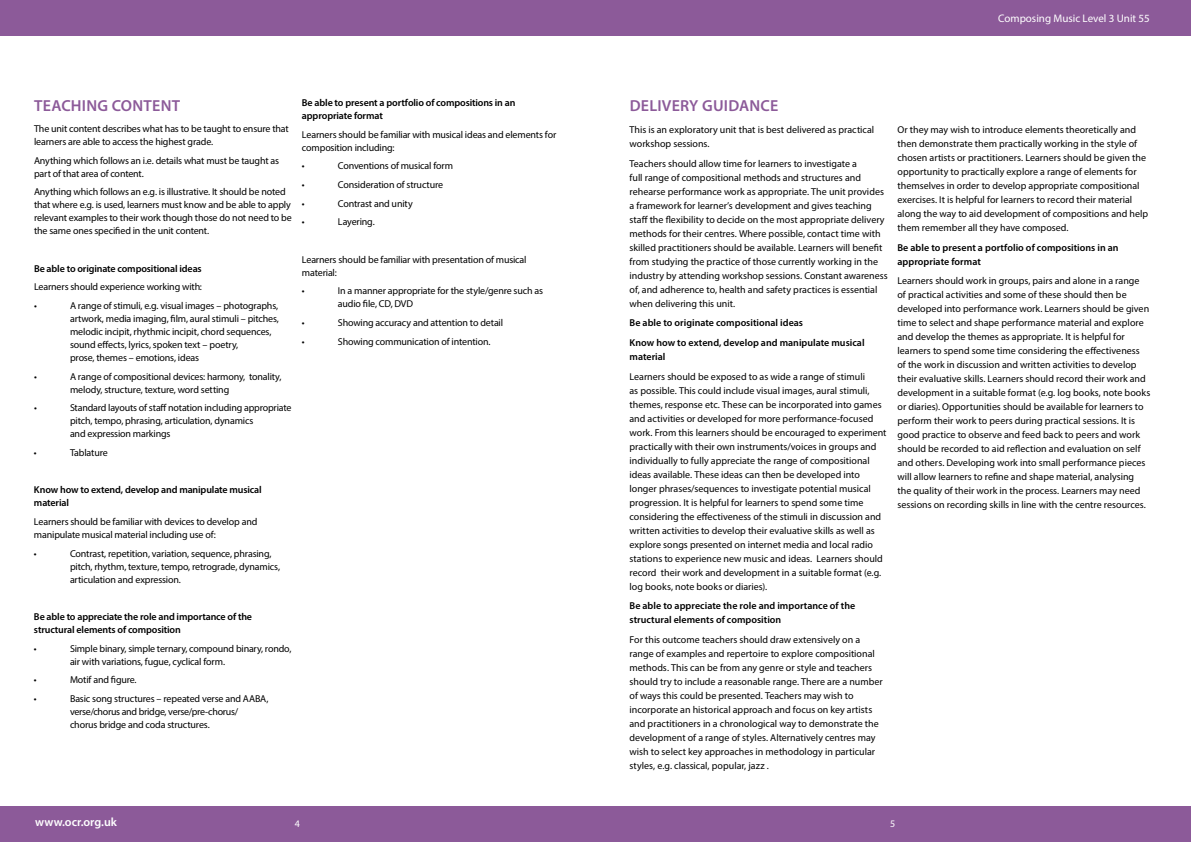
<style>
.page{position:relative;width:1191px;height:842px;background:#fff}
.page>*{position:absolute;margin:0;border:0;box-sizing:border-box;transform-origin:0 0}
.t1{font:600 16px "Myriad Pro";letter-spacing:.015em;color:#8c5a99}
.t2{font:600 12px "Myriad Pro";color:#fff}
.t3{font:11px "Myriad Pro";color:#fff}
.t4{font:10px/14px "Myriad Pro";letter-spacing:-.005em;color:#000}
.t5{font:600 10px/13px "Myriad Pro";letter-spacing:-.005em;color:#000}
.t6{font:10px "Myriad Pro";color:#fff}
</style>
<div class="page">
<div style="left:0;top:806px;width:595px;height:36px;background:#8c5a99"></div>
<div style="left:0;top:0;width:595px;height:36px;background:#8c5a99"></div>
<div style="left:595px;top:806px;width:596px;height:36px;background:#8c5a99"></div>
<div style="left:595px;top:0;width:596px;height:36px;background:#8c5a99"></div>
<h1 class="t1" style="left:34px;top:95px;width:145px">Teaching content</h1>
<p class="t4" style="left:34px;top:122px;width:256px;line-height:13px">The unit content describes what has to be taught to ensure that learners are able to access the highest grade.</p>
<p class="t4" style="left:34px;top:154px;width:246px;line-height:13px">Anything which follows an i.e. details what must be taught as part of that area of content.</p>
<p class="t4" style="left:34px;top:185px;width:259px;line-height:13px">Anything which follows an e.g. is illustrative. It should be noted that where e.g. is used, learners must know and be able to apply relevant examples to their work though those do not need to be the same ones specified in the unit content.</p>
<p class="t5" style="left:34px;top:262px;width:169px">Be able to originate compositional ideas</p>
<p class="t4" style="left:34px;top:277px;width:169px;line-height:18.7px">Learners should experience working with: •</p>
<p class="t4" style="left:70px;top:299px;width:210px;line-height:13px">A range of stimuli, e.g. visual images – photographs, artwork, media imaging, film, aural stimuli – pitches, melodic incipit, rhythmic incipit, chord sequences, sound effects, lyrics, spoken text – poetry,<br>prose, themes – emotions, ideas</p>
<p class="t4" style="left:34px;top:369px;width:4px">•</p>
<p class="t4" style="left:70px;top:370px;width:213px;line-height:13px">A range of compositional devices: harmony, tonality, melody, structure, texture, word setting</p>
<p class="t4" style="left:34px;top:401px;width:4px">•</p>
<p class="t4" style="left:70px;top:401px;width:223px;line-height:13px">Standard layouts of staff notation including appropriate pitch, tempo, phrasing, articulation, dynamics<br>and expression markings</p>
<p class="t4" style="left:34px;top:446px;width:4px">•</p>
<p class="t4" style="left:70px;top:446px;width:39px">Tablature</p>
<p class="t5" style="left:34px;top:483px;width:229px">Know how to extend, develop and manipulate musical material</p>
<p class="t4" style="left:34px;top:515px;width:225px;line-height:13px">Learners should be familiar with devices to develop and manipulate musical material including use of:</p>
<p class="t4" style="left:34px;top:546px;width:4px">•</p>
<p class="t4" style="left:70px;top:547px;width:212px;line-height:13px">Contrast, repetition, variation, sequence, phrasing, pitch, rhythm, texture, tempo, retrograde, dynamics, articulation and expression.</p>
<p class="t5" style="left:34px;top:610px;width:220px">Be able to appreciate the role and importance of the structural elements of composition</p>
<p class="t4" style="left:34px;top:641px;width:4px">•</p>
<p class="t4" style="left:70px;top:642px;width:223px;line-height:13px">Simple binary, simple ternary, compound binary, rondo, air with variations, fugue, cyclical form.</p>
<p class="t4" style="left:34px;top:673px;width:4px">•</p>
<p class="t4" style="left:70px;top:673px;width:68px">Motif and figure.</p>
<p class="t4" style="left:34px;top:692px;width:4px">•</p>
<p class="t4" style="left:70px;top:692px;width:200px;line-height:13px">Basic song structures – repeated verse and AABA, verse/chorus and bridge, verse/pre-chorus/<br>chorus bridge and coda structures.</p>
<p class="t5" style="left:302px;top:96px;width:215px">Be able to present a portfolio of compositions in an appropriate format</p>
<p class="t4" style="left:302px;top:128px;width:256px;line-height:13px">Learners should be familiar with musical ideas and elements for composition including:</p>
<p class="t4" style="left:302px;top:159px;width:4px">•</p>
<p class="t4" style="left:338px;top:159px;width:117px">Conventions of musical form</p>
<p class="t4" style="left:302px;top:178px;width:4px">•</p>
<p class="t4" style="left:338px;top:178px;width:107px">Consideration of structure</p>
<p class="t4" style="left:302px;top:196px;width:4px">•</p>
<p class="t4" style="left:338px;top:196px;width:76px">Contrast and unity</p>
<p class="t4" style="left:302px;top:215px;width:4px">•</p>
<p class="t4" style="left:338px;top:215px;width:38px">Layering.</p>
<p class="t4" style="left:302px;top:253px;width:226px;line-height:13px">Learners should be familiar with presentation of musical material:</p>
<p class="t4" style="left:302px;top:284px;width:4px">•</p>
<p class="t4" style="left:338px;top:284px;width:206px;line-height:13px">In a manner appropriate for the style/genre such as audio file, CD, DVD</p>
<p class="t4" style="left:302px;top:316px;width:4px">•</p>
<p class="t4" style="left:338px;top:316px;width:167px">Showing accuracy and attention to detail</p>
<p class="t4" style="left:302px;top:334px;width:4px">•</p>
<p class="t4" style="left:338px;top:334px;width:154px">Showing communication of intention.</p>
<p class="t3" style="left:998px;top:11px;width:153px">Composing Music Level 3 Unit 55</p>
<h1 class="t1" style="left:629px;top:95px;width:141px">Delivery guidance</h1>
<p class="t4" style="left:629px;top:122px;width:246px">This is an exploratory unit that is best delivered as practical workshop sessions.</p>
<p class="t4" style="left:629px;top:156px;width:260px">Teachers should allow time for learners to investigate a<br>full range of compositional methods and structures and rehearse performance work as appropriate. The unit provides a framework for learner’s development and gives teaching staff the flexibility to decide on the most appropriate delivery methods for their centres. Where possible, contact time with skilled practitioners should be available. Learners will benefit from studying the practice of those currently working in the industry by attending workshop sessions. Constant awareness of, and adherence to, health and safety practices is essential when delivering this unit.</p>
<p class="t5" style="left:629px;top:313px;width:237px;line-height:19.7px">Be able to originate compositional ideas<br>Know how to extend, develop and manipulate musical</p>
<p class="t5" style="left:629px;top:350px;width:38px">material</p>
<p class="t4" style="left:629px;top:369px;width:259px">Learners should be exposed to as wide a range of stimuli<br>as possible. This could include visual images, aural stimuli, themes, response etc. These can be incorporated into games and activities or developed for more performance-focused work. From this learners should be encouraged to experiment practically with their own instruments/voices in groups and individually to fully appreciate the range of compositional ideas available. These ideas can then be developed into longer phrases/sequences to investigate potential musical progression. It is helpful for learners to spend some time considering the effectiveness of the stimuli in discussion and written activities to develop their evaluative skills as well as explore songs presented on internet media and local radio stations to experience new music and ideas. Learners should record their work and development in a suitable format (e.g. log books, note books or diaries).</p>
<p class="t5" style="left:629px;top:599px;width:227px;line-height:14px">Be able to appreciate the role and importance of the structural elements of composition</p>
<p class="t4" style="left:629px;top:633px;width:255px">For this outcome teachers should draw extensively on a range of examples and repertoire to explore compositional methods. This can be from any genre or style and teachers should try to include a reasonable range. There are a number of ways this could be presented. Teachers may wish to incorporate an historical approach and focus on key artists and practitioners in a chronological way to demonstrate the development of a range of styles. Alternatively centres may wish to select key approaches in methodology in particular styles, e.g. classical, popular, jazz .</p>
<p class="t4" style="left:897px;top:122px;width:252px">Or they may wish to introduce elements theoretically and then demonstrate them practically working in the style of chosen artists or practitioners. Learners should be given the opportunity to practically explore a range of elements for themselves in order to develop appropriate compositional exercises. It is helpful for learners to record their material along the way to aid development of compositions and help them remember all they have composed.</p>
<p class="t5" style="left:897px;top:240px;width:223px;line-height:14px">Be able to present a portfolio of compositions in an appropriate format</p>
<p class="t4" style="left:897px;top:274px;width:254px">Learners should work in groups, pairs and alone in a range of practical activities and some of these should then be developed into performance work. Learners should be given time to select and shape performance material and explore and develop the themes as appropriate. It is helpful for learners to spend some time considering the effectiveness of the work in discussion and written activities to develop their evaluative skills. Learners should record their work and development in a suitable format (e.g. log books, note books or diaries). Opportunities should be available for learners to perform their work to peers during practical sessions. It is good practice to observe and feed back to peers and work should be recorded to aid reflection and evaluation on self and others. Developing work into small performance pieces will allow learners to refine and shape material, analysing the quality of their work in the process. Learners may need sessions on recording skills in line with the centre resources.</p>
<p class="t2" style="left:35px;top:815px;width:83px">www.ocr.org.uk</p>
<p class="t6" style="left:295px;top:817px;width:7px">4</p>
<p class="t6" style="left:890px;top:817px;width:7px">5</p>
</div>
